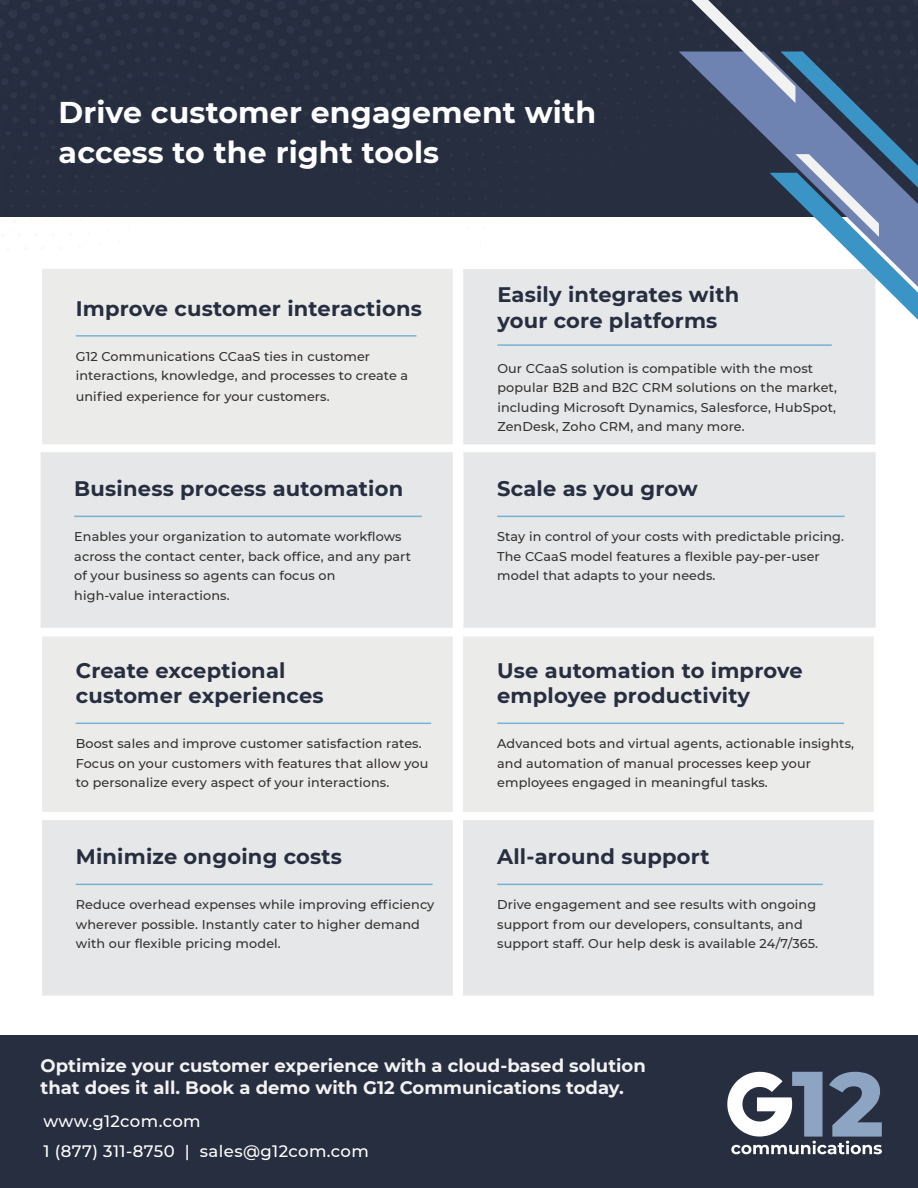
<style>
.page{position:relative;width:918px;height:1188px;background:#fff}
.page>*{position:absolute;margin:0;border:0;box-sizing:border-box;transform-origin:0 0}
.t1{font:700 30px/40.5px "Montserrat";letter-spacing:.005em;color:#fff}
.t2{font:700 21px/25.5px "Montserrat";letter-spacing:.01em;color:#262e40}
.t3{font:700 18px/22.5px "Montserrat";color:#f2f2f2}
.t4{font:500 16.5px/30px "Montserrat";letter-spacing:.025em;color:#fff}
.t5{font:500 12.75px/19.5px "Montserrat";letter-spacing:.01em;color:#343231}
</style>
<div class="page">
<div style="left:0;top:1036px;width:918px;height:152px;background:#272e40"></div>
<svg style="left:727px;top:1072px;width:155px;height:82px"></svg>
<div style="left:0;top:0;width:691px;height:217px;background:#272e40"></div>
<div style="left:41px;top:452px;width:412px;height:176px;background:#e6e7e8"></div>
<div style="left:42px;top:269px;width:411px;height:175px;background:#ebebea"></div>
<hr style="left:74px;top:516px;width:348px;height:1px;background:#3894c7">
<hr style="left:76px;top:335px;width:340px;height:2px;background:#3894c7">
<div style="left:42px;top:636px;width:411px;height:176px;background:#ebebea"></div>
<div style="left:463px;top:636px;width:411px;height:176px;background:#ebebea"></div>
<hr style="left:76px;top:723px;width:355px;height:1px;background:#3894c7">
<hr style="left:497px;top:723px;width:347px;height:1px;background:#3894c7">
<div style="left:42px;top:820px;width:411px;height:176px;background:#e6e7e8"></div>
<div style="left:463px;top:820px;width:411px;height:176px;background:#e6e7e8"></div>
<hr style="left:76px;top:884px;width:357px;height:1px;background:#3894c7">
<hr style="left:497px;top:884px;width:326px;height:1px;background:#3894c7">
<div style="left:463px;top:269px;width:413px;height:176px;background:#e6e7e8"></div>
<hr style="left:497px;top:344px;width:335px;height:2px;background:#3894c7">
<div style="left:463px;top:452px;width:413px;height:176px;background:#e6e7e8"></div>
<hr style="left:497px;top:516px;width:348px;height:1px;background:#3894c7">
<svg style="left:679px;top:52px;width:12px;height:235px;fill:#272e40"></svg>
<svg style="left:691px;top:0;width:227px;height:320px;background:#718096"></svg>
<h1 class="t1" style="left:59px;top:90px;width:539px">Drive customer engagement with access to the right tools</h1>
<h2 class="t2" style="left:76px;top:295px;width:348px">Improve customer interactions</h2>
<p class="t5" style="left:76px;top:346px;width:334px">G12 Communications CCaaS ties in customer interactions, knowledge, and processes to create a</p>
<p class="t5" style="left:76px;top:387px;width:255px">unified experience for your customers.</p>
<h2 class="t2" style="left:74px;top:475px;width:331px">Business process automation</h2>
<p class="t5" style="left:74px;top:526px;width:338px">Enables your organization to automate workflows across the contact center, back office, and any part of your business so agents can focus on<br>high-value interactions.</p>
<h2 class="t2" style="left:76px;top:656px;width:249px">Create exceptional customer experiences</h2>
<p class="t5" style="left:76px;top:733px;width:354px">Boost sales and improve customer satisfaction rates.<br>Focus on your customers with features that allow you to personalize every aspect of your interactions.</p>
<h2 class="t2" style="left:76px;top:843px;width:268px">Minimize ongoing costs</h2>
<p class="t5" style="left:76px;top:894px;width:360px">Reduce overhead expenses while improving efficiency wherever possible. Instantly cater to higher demand with our flexible pricing model.</p>
<h2 class="t2" style="left:497px;top:281px;width:243px">Easily integrates with your core platforms</h2>
<p class="t5" style="left:497px;top:358px;width:341px">Our CCaaS solution is compatible with the most popular B2B and B2C CRM solutions on the market, including Microsoft Dynamics, Salesforce, HubSpot, ZenDesk, Zoho CRM, and many more.</p>
<h2 class="t2" style="left:497px;top:475px;width:202px">Scale as you grow</h2>
<p class="t5" style="left:497px;top:526px;width:348px">Stay in control of your costs with predictable pricing.<br>The CCaaS model features a flexible pay-per-user model that adapts to your needs.</p>
<h2 class="t2" style="left:497px;top:656px;width:307px">Use automation to improve employee productivity</h2>
<p class="t5" style="left:497px;top:733px;width:358px">Advanced bots and virtual agents, actionable insights, and automation of manual processes keep your employees engaged in meaningful tasks.</p>
<h2 class="t2" style="left:497px;top:843px;width:214px">All-around support</h2>
<p class="t5" style="left:497px;top:894px;width:323px">Drive engagement and see results with ongoing support from our developers, consultants, and support staff. Our help desk is available 24/7/365.</p>
<h3 class="t3" style="left:41px;top:1053px;width:607px">Optimize your customer experience with a cloud-based solution that does it all. Book a demo with G12 Communications today.</h3>
<p class="t4" style="left:43px;top:1106px;width:327px">www.g12com.com<br>1 (877) 311-8750 | sales@g12com.com</p>
</div>
